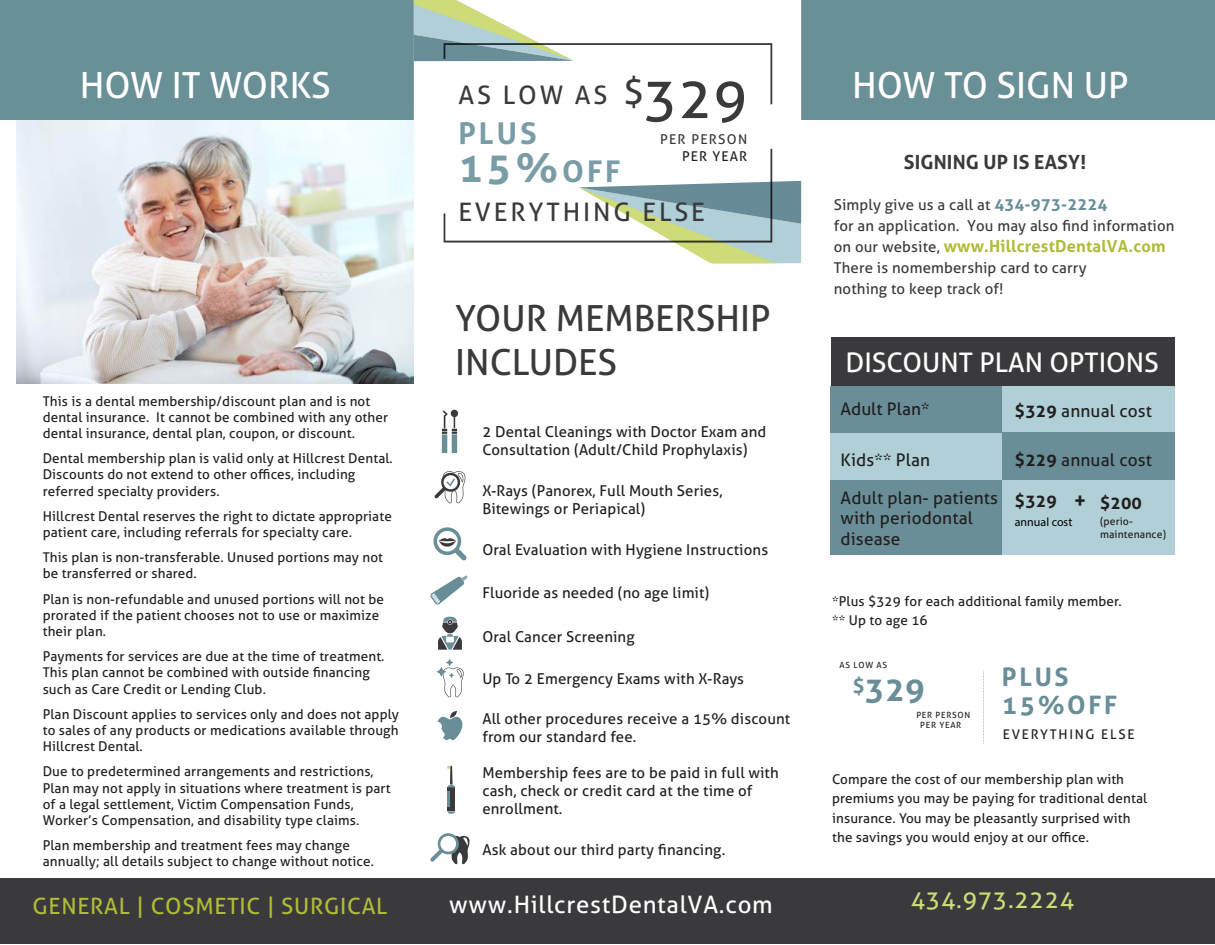
<style>
.page{position:relative;width:1215px;height:945px;background:#fff}
.page>*{position:absolute;margin:0;border:0;box-sizing:border-box;transform-origin:0 0}
.t1{font:700 40.5px "Aller";color:#799ca7}
.t2{font:36px/43.2px "Aller";color:#3a3a3c}
.t3{font:36px "Aller";color:#fff}
.t4{font:700 32.7px "Aller";color:#698e98}
.t5{font:700 30px "Aller";color:#799ca7}
.t6{font:27px "Aller";color:#fff}
.t7{font:25.5px "Aller";letter-spacing:.11em;color:#3a3a3c}
.t8{font:700 25.5px/28.5px "Aller";letter-spacing:.1em;color:#698e98}
.t9{font:24px "Aller";letter-spacing:.03em;color:#fff}
.t10{font:24px "Aller";letter-spacing:.03em;color:#cedb78}
.t11{font:22.5px "Aller";letter-spacing:.03em;color:#aebc36}
.t12{font:700 19.5px "Aller";letter-spacing:.01em;color:#3a3a3c}
.t13{font:17.25px/20.7px "Aller";letter-spacing:.01em;color:#221f1f}
.t14{font:700 17.25px "Aller";letter-spacing:.01em;color:#221f1f}
.t15{font:700 16.5px "Aller";letter-spacing:.01em;color:#aebc36}
.t16{font:15px/18px "Aller";letter-spacing:.01em;color:#221f1f}
.t17{font:15px/21px "Aller";letter-spacing:.01em;color:#3a3a3c}
.t18{font:13.5px/16.2px "Aller";letter-spacing:.01em;color:#221f1f}
.t19{font:13.5px "Aller";letter-spacing:.095em;color:#3a3a3c}
.t20{font:13.35px "Aller";letter-spacing:.13em;color:#221f1f}
.t21{font:12px "Myriad Pro";color:#000}
.t22{font:10.5px/12.6px "Aller";letter-spacing:.01em;color:#221f1f}
.t23{font:8.55px/10.5px "Aller";letter-spacing:.08em;color:#221f1f;text-align:center}
.s1{font-size:34.65px}
.s2{font-size:56.25px}
.s3{font-size:30px}
.s4{font-weight:700;font-size:16.5px;color:#698e98}
.s5{font-weight:400;font-size:15px;color:#3a3a3c}
.s6{font-weight:700}
.s7{font-size:21px}
</style>
<div class="page">
<div style="left:0;top:0;width:1215px;height:120px;background:#698f97"></div>
<div style="left:0;top:878px;width:1215px;height:66px;background:#3a3a3c"></div>
<div style="left:831px;top:337px;width:344px;height:49px;background:#3a3a3c"></div>
<svg style="left:983px;top:671px;width:1px;height:72px"></svg>
<img style="left:16px;top:120px;width:397px;height:263px">
<svg style="left:436px;top:659px;width:28px;height:38px"></svg>
<svg style="left:430px;top:833px;width:40px;height:31px"></svg>
<svg style="left:433px;top:527px;width:34px;height:34px"></svg>
<svg style="left:438px;top:711px;width:25px;height:29px"></svg>
<div style="left:452px;top:434px;width:5px;height:19px;background:#698e98"></div>
<div style="left:442px;top:434px;width:5px;height:19px;background:#698e98"></div>
<svg style="left:442px;top:410px;width:16px;height:24px"></svg>
<svg style="left:434px;top:471px;width:32px;height:33px"></svg>
<svg style="left:430px;top:575px;width:38px;height:30px"></svg>
<div style="left:447px;top:788px;width:8px;height:23px;background:#3a3a3c"></div>
<hr style="left:447px;top:792px;width:3px;height:15px;background:#698e98">
<svg style="left:447px;top:811px;width:8px;height:3px"></svg>
<svg style="left:447px;top:766px;width:8px;height:21px"></svg>
<svg style="left:438px;top:617px;width:24px;height:33px"></svg>
<svg style="left:414px;top:0;width:387px;height:243px"></svg>
<svg style="left:414px;top:0;width:358px;height:104px"></svg>
<svg style="left:444px;top:149px;width:357px;height:115px"></svg>
<div style="left:830px;top:386px;width:173px;height:49px;background:#698e98"></div>
<div style="left:830px;top:434px;width:173px;height:48px;background:#b0cfd6"></div>
<div style="left:830px;top:480px;width:173px;height:75px;background:#698e98"></div>
<div style="left:1002px;top:386px;width:173px;height:49px;background:#b0cfd6"></div>
<div style="left:1002px;top:433px;width:172px;height:48px;background:#698e98"></div>
<div style="left:1002px;top:480px;width:172px;height:75px;background:#b0cfd6"></div>
<h2 class="t3" style="left:80px;top:63px;width:253px">HOW IT WORKS</h2>
<p class="t18" style="left:43px;top:393px;width:347px">This is a dental membership/discount plan and is not dental insurance. It cannot be combined with any other dental insurance, dental plan, coupon, or discount.</p>
<p class="t18" style="left:43px;top:450px;width:352px">Dental membership plan is valid only at Hillcrest Dental.<br>Discounts do not extend to other offices, including referred specialty providers.</p>
<p class="t18" style="left:43px;top:508px;width:351px">Hillcrest Dental reserves the right to dictate appropriate patient care, including referrals for specialty care.</p>
<p class="t18" style="left:43px;top:549px;width:342px">This plan is non-transferable. Unused portions may not be transferred or shared.</p>
<p class="t18" style="left:43px;top:591px;width:343px">Plan is non-refundable and unused portions will not be prorated if the patient chooses not to use or maximize their plan.</p>
<p class="t18" style="left:43px;top:648px;width:343px">Payments for services are due at the time of treatment.<br>This plan cannot be combined with outside financing such as Care Credit or Lending Club.</p>
<p class="t18" style="left:43px;top:706px;width:358px;text-align:justify">Plan Discount applies to services only and does not apply to sales of any products or medications available through Hillcrest Dental.</p>
<p class="t18" style="left:43px;top:763px;width:349px">Due to predetermined arrangements and restrictions, Plan may not apply in situations where treatment is part of a legal settlement, Victim Compensation Funds, Worker’s Compensation, and disability type claims.</p>
<p class="t18" style="left:43px;top:837px;width:333px">Plan membership and treatment fees may change annually; all details subject to change without notice.</p>
<h3 class="t7" style="left:458px;top:80px;width:290px">AS LOW AS <span class="s1">$</span><span class="s2">329</span></h3>
<p class="t19" style="left:660px;top:131px;width:89px">PER PERSON</p>
<h3 class="t5" style="left:458px;top:115px;width:80px">PLUS</h3>
<h1 class="t1" style="left:458px;top:142px;width:164px">15%<span class="s3">OFF</span></h1>
<p class="t18" style="left:682px;top:148px;width:67px">PER YEAR</p>
<h3 class="t7" style="left:458px;top:197px;width:248px">EVERYTHING ELSE</h3>
<h2 class="t2" style="left:455px;top:297px;width:317px">YOUR MEMBERSHIP<br>INCLUDES</h2>
<p class="t16" style="left:482px;top:422px;width:285px">2 Dental Cleanings with Doctor Exam and<br>Consultation (Adult/Child Prophylaxis)</p>
<p class="t16" style="left:482px;top:482px;width:242px">X-Rays (Panorex, Full Mouth Series,<br>Bitewings or Periapical)</p>
<p class="t16" style="left:482px;top:541px;width:287px">Oral Evaluation with Hygiene Instructions</p>
<p class="t16" style="left:482px;top:583px;width:229px">Fluoride as needed (no age limit)</p>
<p class="t16" style="left:482px;top:627px;width:154px">Oral Cancer Screening</p>
<p class="t16" style="left:482px;top:670px;width:263px">Up To 2 Emergency Exams with X-Rays</p>
<p class="t16" style="left:482px;top:709px;width:309px">All other procedures receive a 15% discount from our standard fee.</p>
<p class="t16" style="left:482px;top:764px;width:298px">Membership fees are to be paid in full with cash, check or credit card at the time of enrollment.</p>
<p class="t16" style="left:482px;top:841px;width:244px">Ask about our third party financing.</p>
<h3 class="t11" style="left:33px;top:893px;width:356px">GENERAL | COSMETIC | SURGICAL</h3>
<h3 class="t9" style="left:449px;top:890px;width:325px">www.HillcrestDentalVA.com</h3>
<h2 class="t3" style="left:852px;top:63px;width:278px">HOW TO SIGN UP</h2>
<h3 class="t12" style="left:904px;top:150px;width:184px">SIGNING UP IS EASY!</h3>
<p class="t17" style="left:834px;top:194px;width:342px">Simply give us a call at <span class="s4">434-973-2224<br></span>for an application. You may also find information</p>
<p class="t15" style="left:834px;top:236px;width:333px"><span class="s5">on our website,</span> www.HillcrestDentalVA.com</p>
<p class="t17" style="left:834px;top:257px;width:254px">There is nomembership card to carry nothing to keep track of!</p>
<h3 class="t6" style="left:845px;top:346px;width:315px">DISCOUNT PLAN OPTIONS</h3>
<p class="t13" style="left:1015px;top:400px;width:139px"><span class="s6">$329</span> annual cost</p>
<p class="t13" style="left:1015px;top:450px;width:139px"><span class="s6">$229</span> annual cost</p>
<p class="t14" style="left:1015px;top:490px;width:43px">$329</p>
<p class="t13" style="left:841px;top:399px;width:91px">Adult Plan*</p>
<p class="t13" style="left:841px;top:450px;width:91px">Kids** Plan</p>
<p class="t13" style="left:841px;top:487px;width:159px">Adult plan- patients with periodontal disease</p>
<p class="t14" style="left:1074px;top:492px;width:70px"><span class="s7">+</span> $200</p>
<p class="t21" style="left:1015px;top:514px;width:59px">annual cost</p>
<p class="t22" style="left:1100px;top:515px;width:68px">(perio&shy;maintenance)</p>
<p class="t18" style="left:832px;top:591px;width:291px;line-height:19.5px">*Plus $329 for each additional family member. ** Up to age 16</p>
<p class="t23" style="left:840px;top:660px;width:49px">AS LOW AS</p>
<h3 class="t4" style="left:853px;top:669px;width:73px"><sup>$</sup>329</h3>
<p class="t23" style="left:916px;top:710px;width:55px">PER PERSON<br>PER YEAR</p>
<h3 class="t8" style="left:1002px;top:662px;width:117px">PLUS<br>15%OFF</h3>
<p class="t20" style="left:1003px;top:727px;width:133px">EVERYTHING ELSE</p>
<p class="t18" style="left:832px;top:769px;width:317px;line-height:19.5px">Compare the cost of our membership plan with premiums you may be paying for traditional dental insurance. You may be pleasantly surprised with the savings you would enjoy at our office.</p>
<h3 class="t10" style="left:911px;top:885px;width:165px">434.973.2224</h3>
</div>
